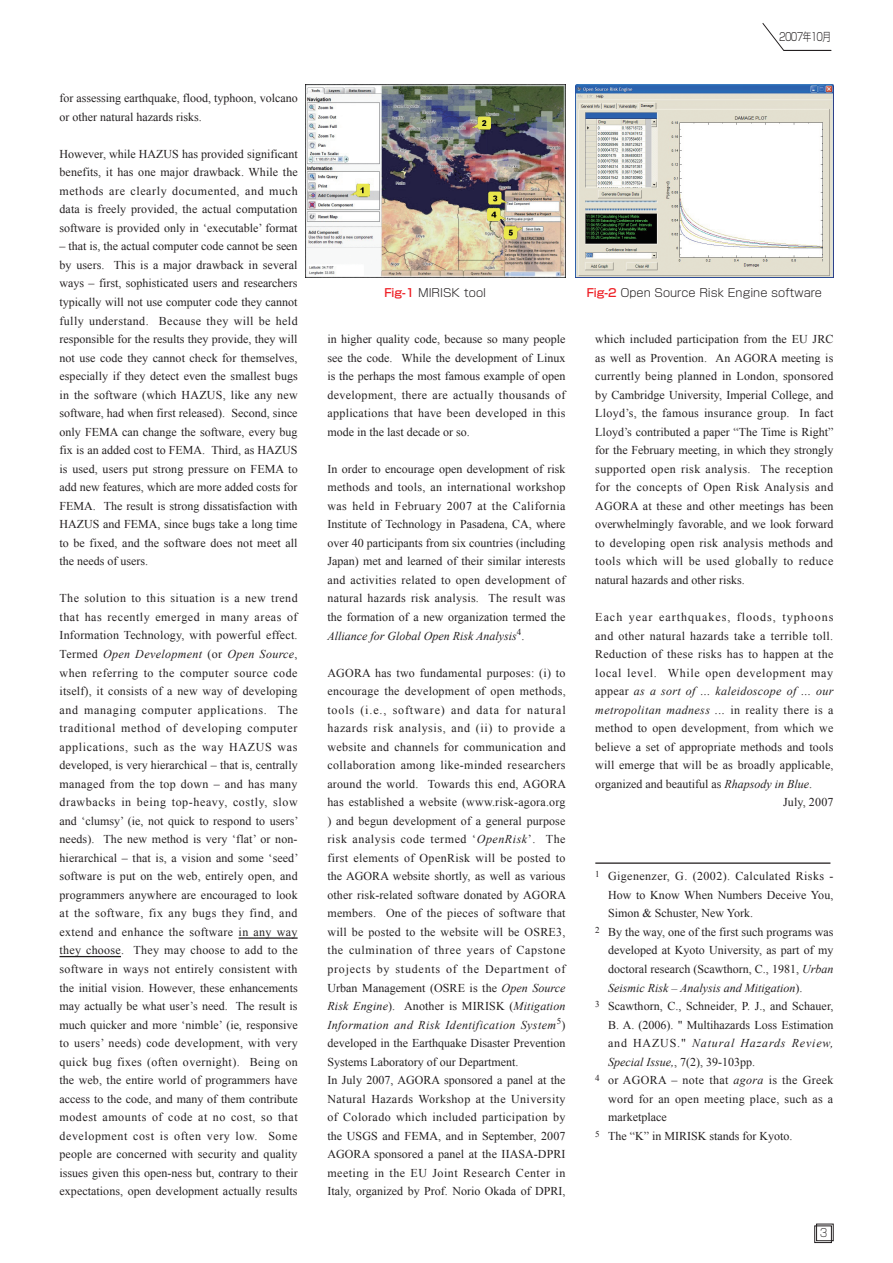
<style>
.page{position:relative;width:893px;height:1263px;background:#fff}
.page>*{position:absolute;margin:0;border:0;box-sizing:border-box;transform-origin:0 0}
.t1{font:12px/18.6px "Times New Roman";letter-spacing:.01em;color:#231f20;text-align:justify}
.t2{font:italic 12px "Times New Roman";letter-spacing:.025em;color:#231f20}
.t3{font:12px "Times New Roman";letter-spacing:.03em;color:#231f20}
.t4{font:12px "Times New Roman";letter-spacing:.035em;color:#231f20}
.t5{font:12px "Times New Roman";letter-spacing:.085em;color:#231f20}
.t6{font:italic 12px "Times New Roman";color:#231f20}
.t7{font:12px "Times New Roman";letter-spacing:.055em;color:#231f20}
.t8{font:italic 12px "Times New Roman";letter-spacing:.07em;color:#231f20}
.t9{font:300 11.25px "Shin Go Pro";color:#231f20}
.t10{font:300 11.25px "Shin Go Pro";letter-spacing:-.08em;color:#231f20;scale:.77 1}
.s1{font-style:italic}
.s2{font-weight:500;color:#ee1d23}
.s3{font-style:normal}
</style>
<div class="page">
<svg style="left:762px;top:23px;width:69px;height:28px"></svg>
<div style="left:816px;top:1224px;width:17px;height:17px;border:1px solid #231f20"></div>
<div style="left:814px;top:1226px;width:18px;height:17px;border:1px solid #231f20"></div>
<hr style="left:239px;top:937px;width:59px;height:2px;background:#231f20">
<hr style="left:60px;top:956px;width:61px;height:1px;background:#231f20">
<hr style="left:595px;top:862px;width:235px;height:2px;background:#231f20">
<img style="left:305px;top:85px;width:261px;height:192px">
<img style="left:575px;top:85px;width:258px;height:193px">
<p class="t1" style="left:60px;top:89px;width:240px">for assessing earthquake, flood, typhoon, volcano or other natural hazards risks.</p>
<p class="t1" style="left:60px;top:144px;width:240px">However, while HAZUS has provided significant benefits, it has one major drawback. While the methods are clearly documented, and much data is freely provided, the actual computation software is provided only in ‘executable’ format</p>
<p class="t1" style="left:60px;top:237px;width:240px">– that is, the actual computer code cannot be seen by users. This is a major drawback in several ways – first, sophisticated users and researchers typically will not use computer code they cannot fully understand. Because they will be held responsible for the results they provide, they will not use code they cannot check for themselves, especially if they detect even the smallest bugs in the software (which HAZUS, like any new software, had when first released). Second, since only FEMA can change the software, every bug fix is an added cost to FEMA. Third, as HAZUS is used, users put strong pressure on FEMA to add new features, which are more added costs for FEMA. The result is strong dissatisfaction with HAZUS and FEMA, since bugs take a long time to be fixed, and the software does not meet all the needs of users.</p>
<p class="t1" style="left:60px;top:589px;width:241px">The solution to this situation is a new trend that has recently emerged in many areas of Information Technology, with powerful effect.<br>Termed <span class="s1">Open Development</span> (or <span class="s1">Open Source</span>, when referring to the computer source code itself), it consists of a new way of developing and managing computer applications. The traditional method of developing computer applications, such as the way HAZUS was developed, is very hierarchical – that is, centrally managed from the top down – and has many drawbacks in being top-heavy, costly, slow and ‘clumsy’ (ie, not quick to respond to users’ needs). The new method is very ‘flat’ or non&shy;hierarchical – that is, a vision and some ‘seed’ software is put on the web, entirely open, and programmers anywhere are encouraged to look at the software, fix any bugs they find, and extend and enhance the software in any way they choose. They may choose to add to the software in ways not entirely consistent with the initial vision. However, these enhancements may actually be what user’s need. The result is much quicker and more ‘nimble’ (ie, responsive to users’ needs) code development, with very quick bug fixes (often overnight). Being on the web, the entire world of programmers have access to the code, and many of them contribute modest amounts of code at no cost, so that development cost is often very low. Some people are concerned with security and quality issues given this open-ness but, contrary to their expectations, open development actually results</p>
<p class="t10" style="left:779px;top:27px;width:69px">2007年10月</p>
<p class="t9" style="left:385px;top:284px;width:103px"><span class="s2">Fig-1</span> MIRISK tool</p>
<p class="t9" style="left:587px;top:284px;width:237px"><span class="s2">Fig-2</span> Open Source Risk Engine software</p>
<p class="t1" style="left:327px;top:330px;width:240px">in higher quality code, because so many people see the code. While the development of Linux is the perhaps the most famous example of open development, there are actually thousands of applications that have been developed in this mode in the last decade or so.</p>
<p class="t1" style="left:327px;top:459px;width:240px">In order to encourage open development of risk methods and tools, an international workshop was held in February 2007 at the California Institute of Technology in Pasadena, CA, where over 40 participants from six countries (including Japan) met and learned of their similar interests and activities related to open development of natural hazards risk analysis. The result was the formation of a new organization termed the <span class="s1">Alliance for Global Open Risk Analysis</span><sup>4</sup>.</p>
<p class="t1" style="left:327px;top:663px;width:240px;text-align:left">AGORA has two fundamental purposes: (i) to encourage the development of open methods, tools (i.e., software) and data for natural hazards risk analysis, and (ii) to provide a website and channels for communication and collaboration among like-minded researchers around the world. Towards this end, AGORA has established a website (www.risk-agora.org ) and begun development of a general purpose risk analysis code termed ‘<span class="s1">OpenRisk</span>’. The first elements of OpenRisk will be posted to the AGORA website shortly, as well as various other risk-related software donated by AGORA members. One of the pieces of software that will be posted to the website will be OSRE3, the culmination of three years of Capstone projects by students of the Department of Urban Management (OSRE is the <span class="s1">Open Source Risk Engine</span>). Another is MIRISK (<span class="s1">Mitigation Information and Risk Identification System</span><sup>5</sup>) developed in the Earthquake Disaster Prevention Systems Laboratory of our Department.<br>In July 2007, AGORA sponsored a panel at the Natural Hazards Workshop at the University of Colorado which included participation by the USGS and FEMA, and in September, 2007<br>AGORA sponsored a panel at the IIASA-DPRI meeting in the EU Joint Research Center in Italy, organized by Prof. Norio Okada of DPRI,</p>
<p class="t1" style="left:595px;top:330px;width:240px">which included participation from the EU JRC as well as Provention. An AGORA meeting is currently being planned in London, sponsored by Cambridge University, Imperial College, and Lloyd’s, the famous insurance group. In fact Lloyd’s contributed a paper “The Time is Right” for the February meeting, in which they strongly supported open risk analysis. The reception for the concepts of Open Risk Analysis and AGORA at these and other meetings has been overwhelmingly favorable, and we look forward to developing open risk analysis methods and tools which will be used globally to reduce natural hazards and other risks.</p>
<p class="t5" style="left:595px;top:609px;width:240px">Each year earthquakes, floods, typhoons</p>
<p class="t3" style="left:595px;top:627px;width:239px">and other natural hazards take a terrible toll.</p>
<p class="t1" style="left:595px;top:644px;width:240px">Reduction of these risks has to happen at the</p>
<p class="t7" style="left:595px;top:664px;width:239px">local level. While open development may</p>
<p class="t2" style="left:595px;top:683px;width:240px"><span class="s3">appear</span> as a sort of ... kaleidoscope of ... our</p>
<p class="t2" style="left:595px;top:701px;width:240px">metropolitan madness ... <span class="s3">in reality there is a</span></p>
<p class="t1" style="left:595px;top:719px;width:240px">method to open development, from which we</p>
<p class="t1" style="left:595px;top:737px;width:240px">believe a set of appropriate methods and tools</p>
<p class="t1" style="left:595px;top:756px;width:240px">will emerge that will be as broadly applicable,</p>
<p class="t1" style="left:595px;top:774px;width:218px">organized and beautiful as <span class="s1">Rhapsody in Blue</span>.</p>
<p class="t1" style="left:783px;top:793px;width:52px">July, 2007</p>
<p class="t4" style="left:595px;top:868px;width:240px"><sup>1</sup> Gigenenzer, G. (2002). Calculated Risks -</p>
<p class="t1" style="left:608px;top:885px;width:227px">How to Know When Numbers Deceive You,</p>
<p class="t1" style="left:608px;top:904px;width:147px">Simon &amp; Schuster, New York.</p>
<p class="t1" style="left:595px;top:922px;width:240px"><sup>2</sup> By the way, one of the first such programs was</p>
<p class="t1" style="left:608px;top:941px;width:227px">developed at Kyoto University, as part of my</p>
<p class="t1" style="left:608px;top:959px;width:227px">doctoral research (Scawthorn, C., 1981, <span class="s1">Urban</span></p>
<p class="t6" style="left:608px;top:979px;width:196px">Seismic Risk – Analysis and Mitigation<span class="s3">).</span></p>
<p class="t1" style="left:595px;top:996px;width:240px"><sup>3</sup> Scawthorn, C., Schneider, P. J., and Schauer,</p>
<p class="t1" style="left:608px;top:1015px;width:227px">B. A. (2006). " Multihazards Loss Estimation</p>
<p class="t8" style="left:608px;top:1035px;width:227px"><span class="s3">and HAZUS."</span> Natural Hazards Review,</p>
<p class="t1" style="left:608px;top:1052px;width:148px"><span class="s1">Special Issue,</span>, 7(2), 39-103pp.</p>
<p class="t3" style="left:595px;top:1072px;width:240px"><sup>4</sup> or AGORA – note that <span class="s1">agora</span> is the Greek</p>
<p class="t1" style="left:608px;top:1089px;width:227px">word for an open meeting place, such as a</p>
<p class="t1" style="left:608px;top:1108px;width:60px">marketplace</p>
<p class="t1" style="left:595px;top:1126px;width:199px"><sup>5</sup> The “K” in MIRISK stands for Kyoto.</p>
</div>
